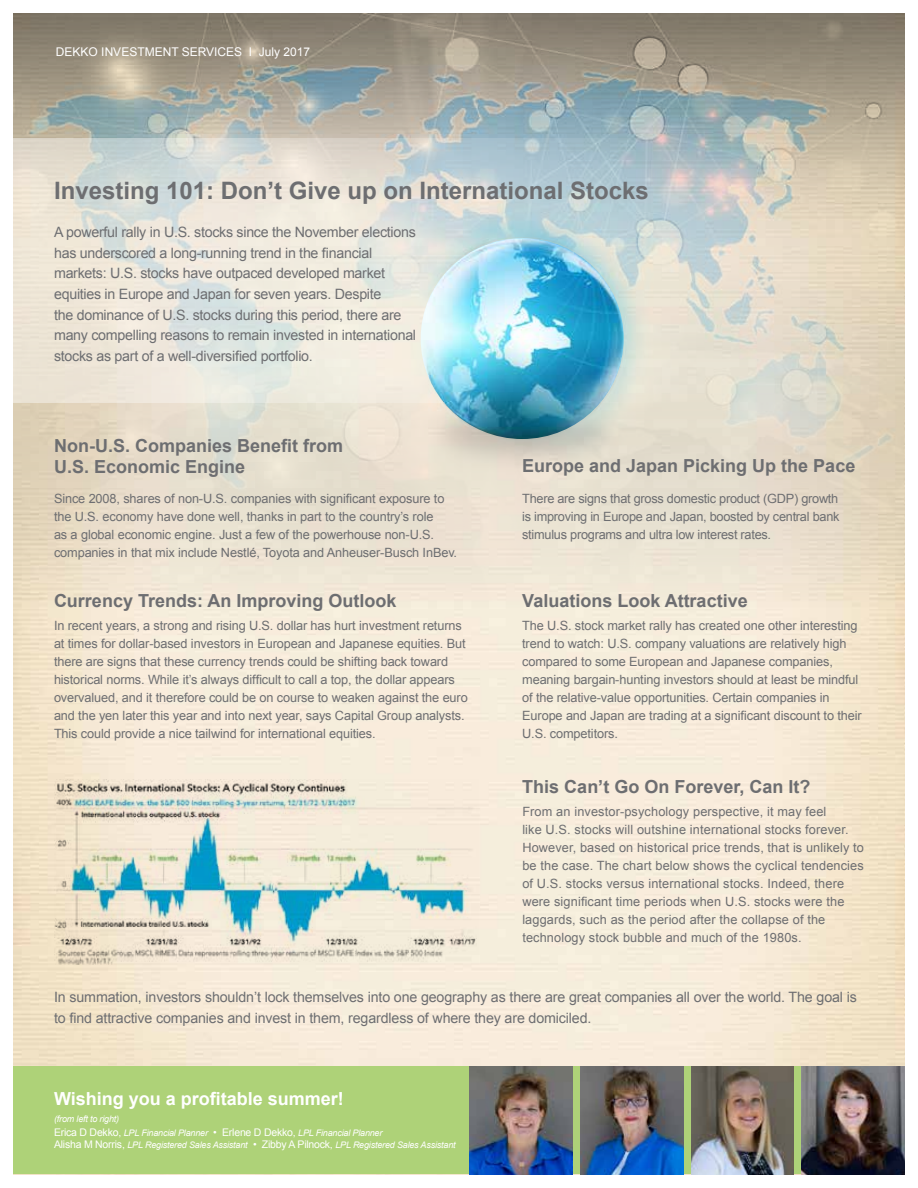
<style>
.page{position:relative;width:918px;height:1188px;background:#fff}
.page>*{position:absolute;margin:0;border:0;box-sizing:border-box;transform-origin:0 0}
.t1{font:700 24px "Arial";color:#6d6e71}
.t2{font:700 18px/21px "Arial";color:#6d6e71}
.t3{font:700 18px "Arial";color:#fff}
.t4{font:14.25px/20.5px "Arial";letter-spacing:-.02em;color:#6d6e71}
.t5{font:12.75px/18px "Arial";letter-spacing:-.01em;color:#6d6e71}
.t6{font:12.75px/18px "Arial";letter-spacing:.01em;color:#6d6e71}
.t7{font:12px "Arial";color:#fff}
.t8{font:italic 9px/12px "Arial";letter-spacing:-.02em;color:#fff}
.s1{font-style:normal;font-size:10.5px}
</style>
<div class="page">
<img style="left:14px;top:608px;width:890px;height:567px">
<img style="left:14px;top:14px;width:891px;height:594px">
<div style="left:14px;top:1066px;width:890px;height:108px;background:#aed278"></div>
<img style="left:54px;top:780px;width:425px;height:184px">
<svg style="left:13px;top:138px;width:699px;height:265px;background:#dedfd8"></svg>
<img style="left:421px;top:238px;width:203px;height:201px">
<img style="left:691px;top:1066px;width:103px;height:108px">
<img style="left:470px;top:1066px;width:102px;height:108px">
<img style="left:580px;top:1066px;width:103px;height:108px">
<img style="left:802px;top:1066px;width:102px;height:108px">
<p class="t7" style="left:56px;top:44px;width:256px">DEKKO INVESTMENT SERVICES I July 2017</p>
<h1 class="t1" style="left:54px;top:174px;width:596px">Investing 101: Don’t Give up on International Stocks</h1>
<p class="t4" style="left:54px;top:222px;width:364px">A powerful rally in U.S. stocks since the November elections has underscored a long-running trend in the financial markets: U.S. stocks have outpaced developed market equities in Europe and Japan for seven years. Despite<br>the dominance of U.S. stocks during this period, there are many compelling reasons to remain invested in international stocks as part of a well-diversified portfolio.</p>
<h2 class="t2" style="left:54px;top:436px;width:291px">Non-U.S. Companies Benefit from<br>U.S. Economic Engine</h2>
<p class="t5" style="left:54px;top:489px;width:405px">Since 2008, shares of non-U.S. companies with significant exposure to the U.S. economy have done well, thanks in part to the country’s role<br>as a global economic engine. Just a few of the powerhouse non-U.S. companies in that mix include Nestlé, Toyota and Anheuser-Busch InBev.</p>
<h2 class="t2" style="left:522px;top:456px;width:335px">Europe and Japan Picking Up the Pace</h2>
<p class="t5" style="left:522px;top:489px;width:319px;text-align:justify">There are signs that gross domestic product (GDP) growth is improving in Europe and Japan, boosted by central bank stimulus programs and ultra low interest rates.</p>
<h2 class="t2" style="left:54px;top:591px;width:344px">Currency Trends: An Improving Outlook</h2>
<h2 class="t2" style="left:522px;top:591px;width:227px">Valuations Look Attractive</h2>
<p class="t5" style="left:522px;top:617px;width:341px">The U.S. stock market rally has created one other interesting trend to watch: U.S. company valuations are relatively high compared to some European and Japanese companies, meaning bargain-hunting investors should at least be mindful of the relative-value opportunities. Certain companies in Europe and Japan are trading at a significant discount to their U.S. competitors.</p>
<p class="t5" style="left:54px;top:617px;width:415px">In recent years, a strong and rising U.S. dollar has hurt investment returns at times for dollar-based investors in European and Japanese equities. But there are signs that these currency trends could be shifting back toward historical norms. While it’s always difficult to call a top, the dollar appears overvalued, and it therefore could be on course to weaken against the euro and the yen later this year and into next year, says Capital Group analysts.<br>This could provide a nice tailwind for international equities.</p>
<h2 class="t2" style="left:522px;top:777px;width:290px">This Can’t Go On Forever, Can It?</h2>
<p class="t6" style="left:522px;top:803px;width:343px">From an investor-psychology perspective, it may feel<br>like U.S. stocks will outshine international stocks forever.<br>However, based on historical price trends, that is unlikely to be the case. The chart below shows the cyclical tendencies of U.S. stocks versus international stocks. Indeed, there were significant time periods when U.S. stocks were the laggards, such as the period after the collapse of the technology stock bubble and much of the 1980s.</p>
<p class="t4" style="left:54px;top:987px;width:804px">In summation, investors shouldn’t lock themselves into one geography as there are great companies all over the world. The goal is to find attractive companies and invest in them, regardless of where they are domiciled.</p>
<h2 class="t3" style="left:54px;top:1086px;width:291px">Wishing you a profitable summer!</h2>
<p class="t8" style="left:54px;top:1127px;width:403px"><span class="s1">Erica D Dekko,</span> LPL Financial Planner <span class="s1">• Erlene D Dekko,</span> LPL Financial Planner<br><span class="s1">Alisha M Norris,</span> LPL Registered Sales Assistant <span class="s1">• Zibby A Pilnock,</span> LPL Registered Sales Assistant</p>
<p class="t8" style="left:54px;top:1113px;width:67px">(from left to right)</p>
</div>
